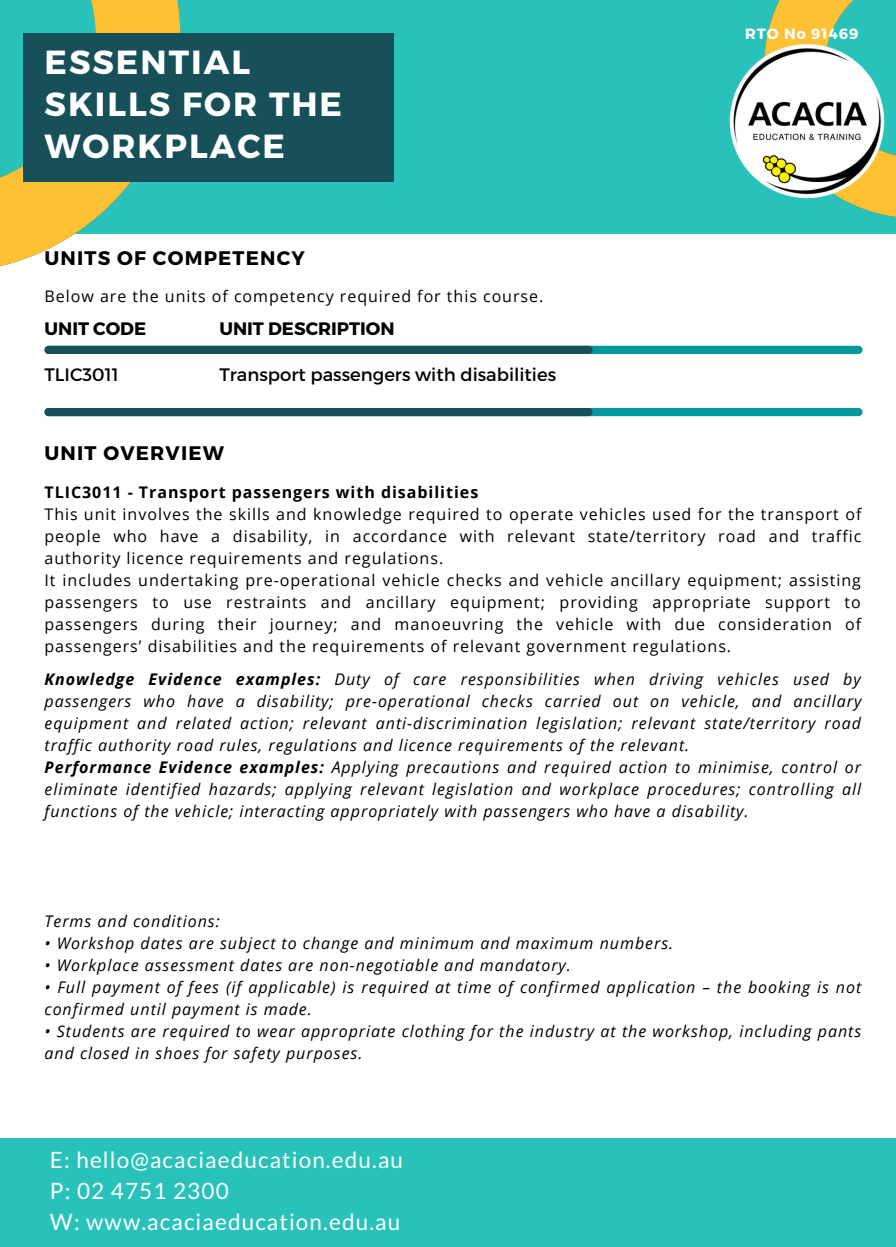
<style>
.page{position:relative;width:896px;height:1247px;background:#fff}
.page>*{position:absolute;margin:0;border:0;box-sizing:border-box;transform-origin:0 0}
.t1{font:700 33.4px/41.6px "Montserrat";letter-spacing:.06em;color:#fff}
.t2{font:22.6px "Lato";letter-spacing:.05em;color:#fff}
.t3{font:700 19.6px "Montserrat";letter-spacing:.06em;color:#000}
.t4{font:18px "Montserrat";color:#000}
.t5{font:700 18px "Montserrat";color:#000}
.t6{font:italic 16px/22px "Open Sans";letter-spacing:.06em;color:#000;text-align:justify}
.t7{font:16px/22px "Open Sans";letter-spacing:.06em;color:#000;text-align:justify}
.t8{font:700 16px "Open Sans";letter-spacing:.06em;color:#000}
.t9{font:700 14.8px "Montserrat";letter-spacing:.06em;color:#fff}
.s1{font-weight:700}
</style>
<div class="page">
<div style="left:0;top:0;width:896px;height:233px;background:#28c2bb"></div>
<svg style="left:0;top:0;width:267px;height:352px"></svg>
<div style="left:23px;top:33px;width:371px;height:149px;background:#175059"></div>
<svg style="left:713px;top:0;width:183px;height:234px"></svg>
<div style="left:0;top:1138px;width:896px;height:108px;background:#28c2bb"></div>
<img style="left:727px;top:42px;width:159px;height:158px;border-radius:50%">
<svg style="left:45px;top:346px;width:817px;height:8px;background:#106870"></svg>
<svg style="left:45px;top:408px;width:817px;height:8px;background:#10676f"></svg>
<p class="t1" style="left:45px;top:40px;width:299px">ESSENTIAL<br>SKILLS FOR THE<br>WORKPLACE</p>
<p class="t3" style="left:45px;top:245px;width:262px">UNITS OF COMPETENCY</p>
<p class="t7" style="left:45px;top:284px;width:500px">Below are the units of competency required for this course.</p>
<p class="t5" style="left:45px;top:317px;width:103px">UNIT CODE</p>
<p class="t4" style="left:45px;top:363px;width:76px">TLIC3011</p>
<p class="t5" style="left:219px;top:317px;width:177px">UNIT DESCRIPTION</p>
<p class="t4" style="left:219px;top:363px;width:338px">Transport passengers with disabilities</p>
<p class="t9" style="left:745px;top:24px;width:115px">RTO No 91469</p>
<p class="t3" style="left:45px;top:441px;width:181px">UNIT OVERVIEW</p>
<p class="t8" style="left:45px;top:481px;width:435px">TLIC3011 - Transport passengers with disabilities</p>
<p class="t7" style="left:45px;top:502px;width:818px">This unit involves the skills and knowledge required to operate vehicles used for the transport of people who have a disability, in accordance with relevant state/territory road and traffic authority licence requirements and regulations.</p>
<p class="t7" style="left:45px;top:569px;width:818px">It includes undertaking pre-operational vehicle checks and vehicle ancillary equipment; assisting passengers to use restraints and ancillary equipment; providing appropriate support to passengers during their journey; and manoeuvring the vehicle with due consideration of passengers’ disabilities and the requirements of relevant government regulations.</p>
<p class="t6" style="left:45px;top:667px;width:818px"><span class="s1">Knowledge Evidence examples:</span> Duty of care responsibilities when driving vehicles used by passengers who have a disability; pre-operational checks carried out on vehicle, and ancillary equipment and related action; relevant anti-discrimination legislation; relevant state/territory road traffic authority road rules, regulations and licence requirements of the relevant.</p>
<p class="t6" style="left:45px;top:755px;width:818px"><span class="s1">Performance Evidence examples:</span> Applying precautions and required action to minimise, control or eliminate identified hazards; applying relevant legislation and workplace procedures; controlling all functions of the vehicle; interacting appropriately with passengers who have a disability.</p>
<p class="t6" style="left:45px;top:909px;width:177px">Terms and conditions:</p>
<p class="t6" style="left:45px;top:931px;width:630px">• Workshop dates are subject to change and minimum and maximum numbers.</p>
<p class="t6" style="left:45px;top:953px;width:528px">• Workplace assessment dates are non-negotiable and mandatory.</p>
<p class="t6" style="left:45px;top:975px;width:818px">• Full payment of fees (if applicable) is required at time of confirmed application – the booking is not confirmed until payment is made.</p>
<p class="t6" style="left:45px;top:1019px;width:818px">• Students are required to wear appropriate clothing for the industry at the workshop, including pants and closed in shoes for safety purposes.</p>
<p class="t2" style="left:50px;top:1145px;width:354px">E: hello@acaciaeducation.edu.au</p>
<p class="t2" style="left:50px;top:1177px;width:180px">P: 02 4751 2300</p>
<p class="t2" style="left:50px;top:1208px;width:352px">W: www.acaciaeducation.edu.au</p>
</div>
